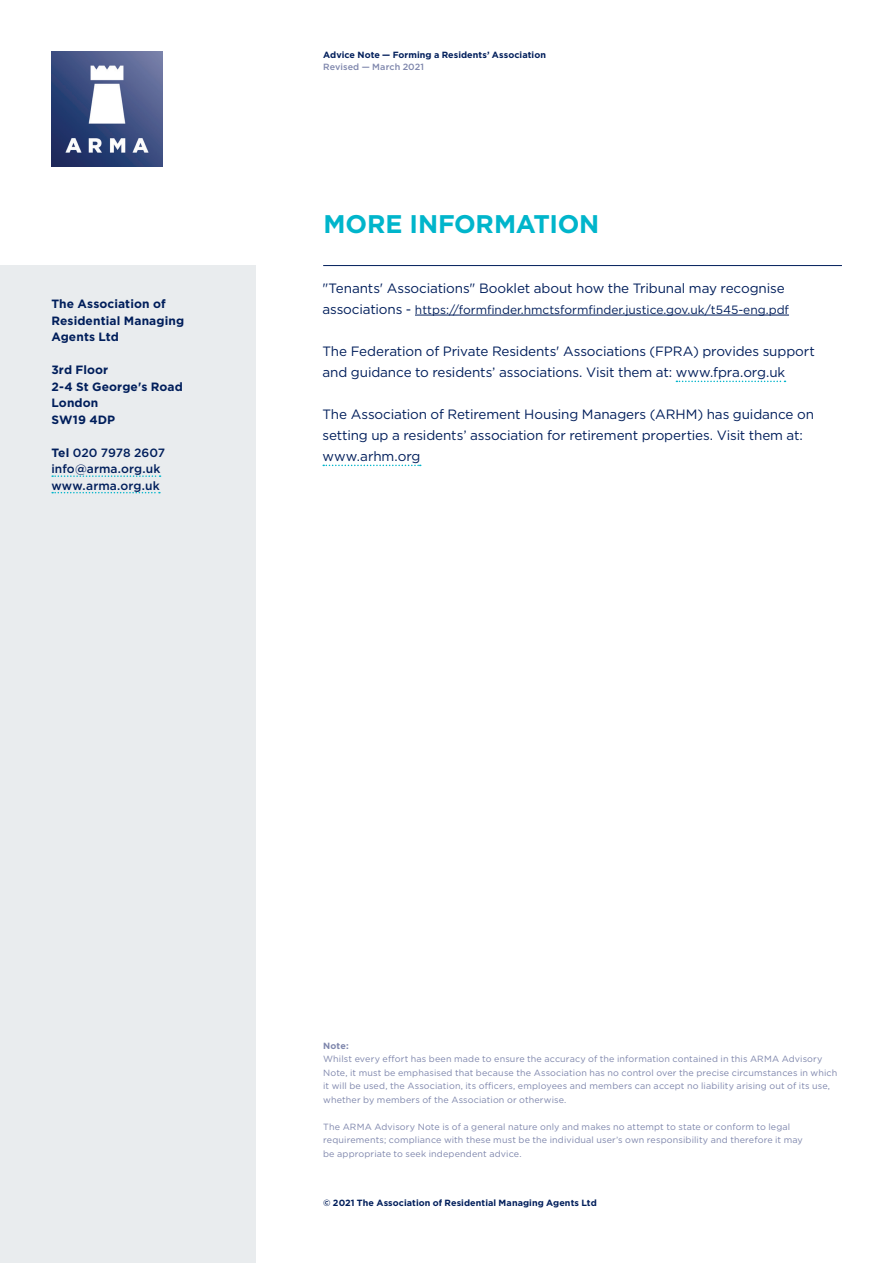
<style>
.page{position:relative;width:893px;height:1263px;background:#fff}
.page>*{position:absolute;margin:0;border:0;box-sizing:border-box;transform-origin:0 0}
.t1{font:700 25.5px "Gotham";letter-spacing:-.005em;color:#00b5cb}
.t2{font:13.5px/21px "Gotham";letter-spacing:-.01em;color:#001e5b}
.t3{font:700 12px/16.5px "Gotham";letter-spacing:.01em;color:#001e5b}
.t4{font:12px "Gotham";color:#001e5b}
.t5{font:500 12px/16.5px "Gotham";letter-spacing:.005em;color:#001e5b}
.t6{font:9px/13.5px "Gotham";letter-spacing:.015em;color:#7e86ac}
.t7{font:700 9px "Gotham";letter-spacing:.01em;color:#001e5b}
.t8{font:500 9px "Gotham";letter-spacing:.01em;color:#7e86ac}
.t9{font:700 9px "Gotham";color:#7e86ac}
.s1{font-weight:700}
.s2{font-size:13.5px}
</style>
<div class="page">
<div style="left:0;top:266px;width:255px;height:997px;background:#e9ecee"></div>
<svg style="left:52px;top:475px;width:109px;height:2px"></svg>
<svg style="left:52px;top:492px;width:108px;height:1px"></svg>
<hr style="left:415px;top:315px;width:374px;height:1px;background:#001e5b">
<svg style="left:676px;top:381px;width:109px;height:1px"></svg>
<svg style="left:323px;top:465px;width:98px;height:1px"></svg>
<hr style="left:323px;top:265px;width:519px;height:1px;background:#001e5b">
<img style="left:51px;top:51px;width:112px;height:116px">
<h3 class="t3" style="left:51px;top:296px;width:134px">The Association of<br>Residential Managing<br>Agents Ltd</h3>
<h3 class="t3" style="left:51px;top:362px;width:133px">3rd Floor<br>2-4 St George's Road<br>London<br>SW19 4DP</h3>
<h3 class="t5" style="left:51px;top:444px;width:115px"><span class="s1">Tel</span> 020 7978 2607 info@arma.org.uk www.arma.org.uk</h3>
<p class="t7" style="left:323px;top:49px;width:224px">Advice Note — Forming a Residents’ Association</p>
<p class="t8" style="left:323px;top:61px;width:102px">Revised — March 2021</p>
<h1 class="t1" style="left:324px;top:207px;width:277px">MORE INFORMATION</h1>
<h2 class="t2" style="left:322px;top:277px;width:464px">"Tenants' Associations" Booklet about how the Tribunal may recognise</h2>
<h3 class="t4" style="left:322px;top:302px;width:468px"><span class="s2">associations -</span> https://formfinder.hmctsformfinder.justice.gov.uk/t545-eng.pdf</h3>
<h2 class="t2" style="left:322px;top:340px;width:494px">The Federation of Private Residents' Associations (FPRA) provides support and guidance to residents’ associations. Visit them at: www.fpra.org.uk</h2>
<h2 class="t2" style="left:322px;top:403px;width:493px">The Association of Retirement Housing Managers (ARHM) has guidance on setting up a residents’ association for retirement properties. Visit them at: www.arhm.org</h2>
<p class="t9" style="left:323px;top:1039px;width:27px">Note:</p>
<p class="t6" style="left:323px;top:1052px;width:516px">Whilst every effort has been made to ensure the accuracy of the information contained in this ARMA Advisory Note, it must be emphasised that because the Association has no control over the precise circumstances in which it will be used, the Association, its officers, employees and members can accept no liability arising out of its use, whether by members of the Association or otherwise.</p>
<p class="t6" style="left:323px;top:1119px;width:481px">The ARMA Advisory Note is of a general nature only and makes no attempt to state or conform to legal requirements; compliance with these must be the individual user’s own responsibility and therefore it may be appropriate to seek independent advice.</p>
<p class="t7" style="left:323px;top:1197px;width:275px">© 2021 The Association of Residential Managing Agents Ltd</p>
</div>
